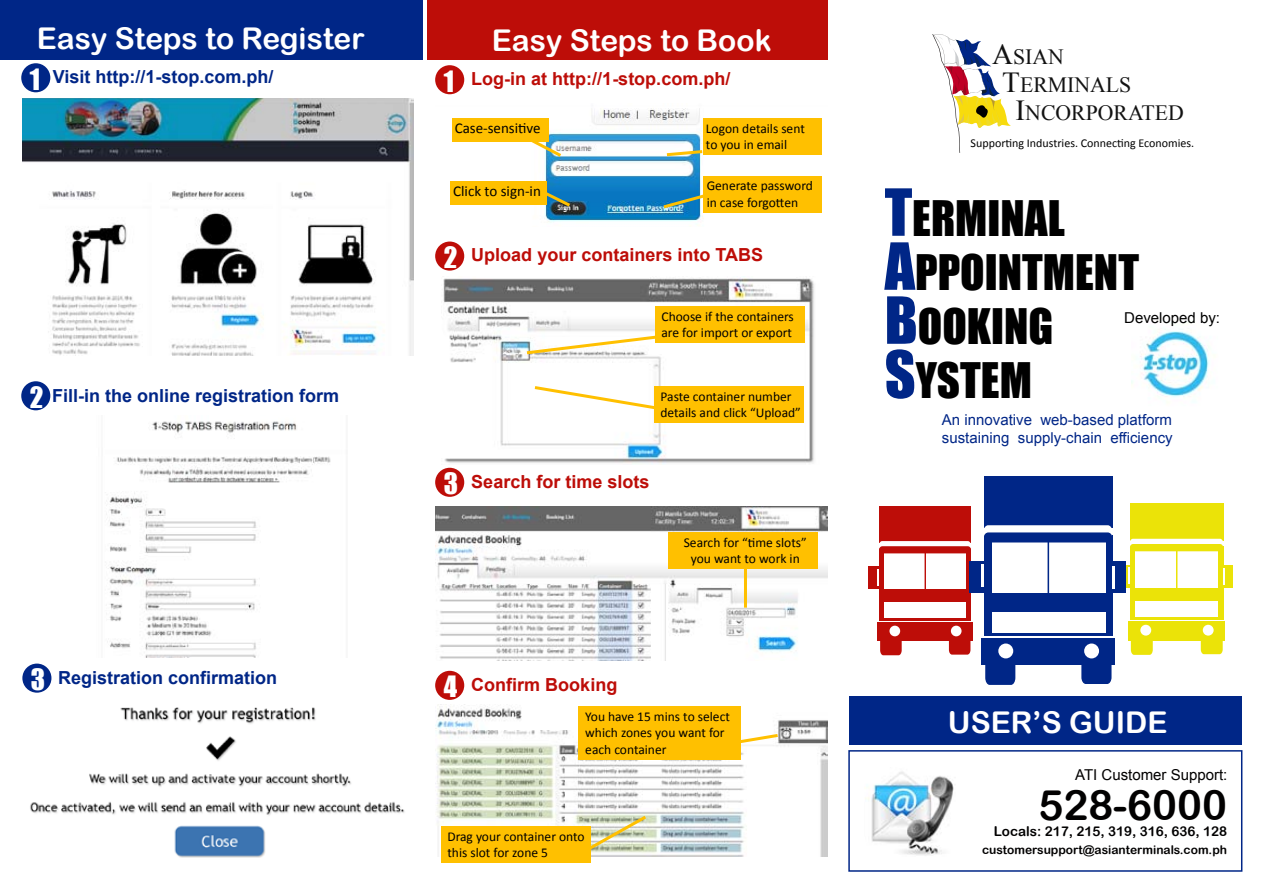
<style>
.page{position:relative;width:1263px;height:893px;background:#fff}
.page>*{position:absolute;margin:0;border:0;box-sizing:border-box;transform-origin:0 0}
.t1{font:45px/54px "Impact";color:#000}
.t2{font:42px "Arial Rounded MT Bold";color:#020101}
.t3{font:30px "Arial Rounded MT Bold";color:#fff}
.t4{font:27px "Impact";color:#feffff}
.t5{font:27px "Impact";color:#fff}
.t6{font:21.75px "Times New Roman";color:#121212}
.t7{font:700 18px "Arial";color:#bd0d08}
.t8{font:700 18px "Arial";color:#002687}
.t9{font:15px/18px "Arial";color:#002687}
.t10{font:15px "Calibri";color:#000}
.t11{font:15px "Arial";color:#020101}
.t12{font:15px "Arial";color:#000}
.t13{font:13.5px/16.2px "Calibri";color:#000}
.t14{font:13.5px "Arial Rounded MT Bold";color:#020101}
.t15{font:12px "Calibri";color:#000}
.t16{font:12px "Arial Rounded MT Bold";color:#020101}
.s1{font-size:28.95px}
.s2{font-size:60px;color:#002687}
.s3{font-family:"Impact";font-weight:400;font-size:27px;color:#fff}
</style>
<div class="page">
<img style="left:450px;top:108px;width:372px;height:114px">
<div style="left:452px;top:118px;width:96px;height:23px;background:#ffc000"></div>
<div style="left:450px;top:181px;width:97px;height:23px;background:#ffc000"></div>
<div style="left:703px;top:119px;width:118px;height:36px;background:#ffc000"></div>
<div style="left:704px;top:176px;width:118px;height:37px;background:#ffc000"></div>
<svg style="left:528px;top:136px;width:36px;height:23px"></svg>
<svg style="left:541px;top:189px;width:32px;height:20px"></svg>
<svg style="left:664px;top:148px;width:41px;height:10px"></svg>
<svg style="left:660px;top:192px;width:44px;height:19px"></svg>
<img style="left:23px;top:98px;width:391px;height:258px">
<div style="left:1130px;top:546px;width:93px;height:73px;background:#ebe308"></div>
<div style="left:1130px;top:503px;width:93px;height:38px;background:#ebe308"></div>
<div style="left:1128px;top:621px;width:97px;height:19px;background:#ebe308"></div>
<svg style="left:1131px;top:640px;width:22px;height:15px"></svg>
<svg style="left:1201px;top:640px;width:22px;height:14px"></svg>
<div style="left:1135px;top:601px;width:83px;height:16px;background:#fff"></div>
<div style="left:1135px;top:551px;width:83px;height:37px;background:#fff"></div>
<svg style="left:1130px;top:539px;width:93px;height:2px"></svg>
<div style="left:1222px;top:565px;width:11px;height:23px;background:#ebe308"></div>
<div style="left:1119px;top:565px;width:11px;height:23px;background:#ebe308"></div>
<svg style="left:1128px;top:567px;width:2px;height:17px"></svg>
<svg style="left:1223px;top:568px;width:2px;height:17px"></svg>
<div style="left:1130px;top:544px;width:93px;height:7px;background:#ebe308;border-radius:3px"></div>
<div style="left:1140px;top:625px;width:11px;height:11px;background:#fff;border-radius:50%"></div>
<div style="left:1203px;top:625px;width:10px;height:11px;background:#fff;border-radius:50%"></div>
<hr style="left:1176px;top:550px;width:1px;height:41px;background:#ebe308">
<img style="left:1132px;top:331px;width:78px;height:67px">
<svg style="left:932px;top:34px;width:79px;height:119px"></svg>
<div style="left:879px;top:548px;width:92px;height:72px;background:#bd0d08"></div>
<div style="left:879px;top:506px;width:92px;height:37px;background:#bd0d08"></div>
<div style="left:877px;top:622px;width:96px;height:19px;background:#bd0d08"></div>
<svg style="left:880px;top:636px;width:22px;height:19px"></svg>
<svg style="left:949px;top:641px;width:21px;height:14px"></svg>
<div style="left:885px;top:603px;width:81px;height:15px;background:#fff"></div>
<div style="left:885px;top:553px;width:81px;height:36px;background:#fff"></div>
<svg style="left:879px;top:541px;width:92px;height:2px"></svg>
<div style="left:868px;top:567px;width:11px;height:22px;background:#bd0d08"></div>
<svg style="left:877px;top:569px;width:2px;height:16px"></svg>
<div style="left:879px;top:546px;width:92px;height:7px;background:#bd0d08;border-radius:3px"></div>
<div style="left:889px;top:626px;width:11px;height:10px;background:#fff;border-radius:50%"></div>
<div style="left:951px;top:626px;width:10px;height:10px;background:#fff;border-radius:50%"></div>
<hr style="left:924px;top:552px;width:2px;height:41px;background:#bd0d08">
<div style="left:849px;top:697px;width:393px;height:48px;background:#002687"></div>
<div style="left:428px;top:0;width:400px;height:60px;background:#bd0d08"></div>
<div style="left:0;top:0;width:423px;height:60px;background:#002687"></div>
<img style="left:106px;top:421px;width:225px;height:237px">
<img style="left:30px;top:707px;width:375px;height:151px">
<div style="left:21px;top:63px;width:29px;height:29px;background:#002687;border-radius:50%"></div>
<div style="left:21px;top:381px;width:29px;height:29px;background:#002687;border-radius:50%"></div>
<div style="left:22px;top:664px;width:29px;height:29px;background:#002687;border-radius:50%"></div>
<div style="left:435px;top:65px;width:29px;height:29px;background:#bd0d08;border-radius:50%"></div>
<div style="left:435px;top:242px;width:29px;height:29px;background:#bd0d08;border-radius:50%"></div>
<div style="left:435px;top:468px;width:29px;height:29px;background:#bd0d08;border-radius:50%"></div>
<div style="left:848px;top:750px;width:394px;height:122px;border:2px solid #002687"></div>
<img style="left:867px;top:771px;width:87px;height:85px">
<div style="left:984px;top:535px;width:128px;height:101px;background:#002687"></div>
<div style="left:984px;top:476px;width:128px;height:52px;background:#002687"></div>
<div style="left:981px;top:639px;width:133px;height:26px;background:#002687"></div>
<svg style="left:985px;top:658px;width:30px;height:27px"></svg>
<svg style="left:1081px;top:665px;width:30px;height:19px"></svg>
<div style="left:992px;top:612px;width:113px;height:21px;background:#fff"></div>
<div style="left:992px;top:542px;width:113px;height:51px;background:#fff"></div>
<svg style="left:984px;top:525px;width:128px;height:3px"></svg>
<div style="left:1111px;top:561px;width:15px;height:31px;background:#002687"></div>
<div style="left:969px;top:561px;width:15px;height:31px;background:#002687"></div>
<hr style="left:981px;top:564px;width:3px;height:23px;background:#fff">
<hr style="left:1112px;top:566px;width:2px;height:22px;background:#fff">
<div style="left:984px;top:532px;width:128px;height:10px;background:#002687;border-radius:4px"></div>
<div style="left:998px;top:643px;width:15px;height:15px;background:#fff;border-radius:50%"></div>
<div style="left:1084px;top:643px;width:15px;height:15px;background:#fff;border-radius:50%"></div>
<hr style="left:1047px;top:540px;width:2px;height:57px;background:#002687">
<img style="left:443px;top:278px;width:371px;height:187px">
<div style="left:655px;top:307px;width:150px;height:36px;background:#ffc000"></div>
<svg style="left:524px;top:331px;width:155px;height:25px"></svg>
<div style="left:654px;top:386px;width:150px;height:36px;background:#ffc000"></div>
<svg style="left:531px;top:384px;width:129px;height:27px"></svg>
<img style="left:435px;top:506px;width:392px;height:154px">
<div style="left:668px;top:533px;width:150px;height:36px;background:#ffc000"></div>
<hr style="left:744px;top:568px;width:3px;height:40px;background:#ffc000">
<img style="left:435px;top:705px;width:392px;height:151px">
<div style="left:441px;top:827px;width:150px;height:36px;background:#ffc000"></div>
<svg style="left:584px;top:813px;width:65px;height:40px"></svg>
<div style="left:579px;top:707px;width:162px;height:53px;background:#ffc000"></div>
<svg style="left:741px;top:732px;width:40px;height:15px"></svg>
<div style="left:435px;top:671px;width:29px;height:29px;background:#bd0d08;border-radius:50%"></div>
<h3 class="t3" style="left:37px;top:21px;width:329px">Easy Steps to Register</h3>
<h3 class="t8" style="left:53px;top:64px;width:222px">Visit http://1-stop.com.ph/</h3>
<h3 class="t4" style="left:30px;top:58px;width:12px">1</h3>
<h3 class="t5" style="left:444px;top:60px;width:12px">1</h3>
<h3 class="t3" style="left:492px;top:22px;width:281px">Easy Steps to Book</h3>
<h3 class="t7" style="left:471px;top:67px;width:261px">Log-in at http://1-stop.com.ph/</h3>
<h3 class="t6" style="left:992px;top:42px;width:73px"><span class="s1">A</span>SIAN</h3>
<h3 class="t6" style="left:1002px;top:70px;width:130px"><span class="s1">T</span>ERMINALS</h3>
<h3 class="t6" style="left:1015px;top:98px;width:170px"><span class="s1">I</span>NCORPORATED</h3>
<h3 class="t5" style="left:30px;top:376px;width:15px">2</h3>
<h3 class="t8" style="left:52px;top:383px;width:289px">Fill-in the online registration form</h3>
<p class="t10" style="left:455px;top:119px;width:88px">Case-sensitive</p>
<p class="t13" style="left:706px;top:120px;width:100px">Logon details sent to you in email</p>
<p class="t13" style="left:707px;top:178px;width:108px">Generate password in case forgotten</p>
<h1 class="t1" style="left:885px;top:190px;width:256px"><span class="s2">T</span>ERMINAL<br><span class="s2">A</span>PPOINTMENT<br><span class="s2">B</span>OOKING<br><span class="s2">S</span>YSTEM</h1>
<p class="t15" style="left:970px;top:136px;width:225px">Supporting Industries. Connecting Economies.</p>
<p class="t10" style="left:453px;top:182px;width:89px">Click to sign-in</p>
<h3 class="t7" style="left:444px;top:243px;width:321px"><span class="s3">2</span> Upload your containers into TABS</h3>
<p class="t13" style="left:661px;top:308px;width:134px">Choose if the containers are for import or export</p>
<p class="t12" style="left:1124px;top:307px;width:97px">Developed by:</p>
<p class="t13" style="left:660px;top:388px;width:142px">Paste container number details and click “Upload”</p>
<p class="t9" style="left:942px;top:411px;width:232px">An innovative web-based platform sustaining supply-chain efficiency</p>
<h3 class="t7" style="left:444px;top:469px;width:207px"><span class="s3">3</span> Search for time slots</h3>
<p class="t13" style="left:684px;top:534px;width:125px;text-align:center">Search for “time slots” you want to work in</p>
<h3 class="t4" style="left:31px;top:659px;width:16px">3</h3>
<h3 class="t8" style="left:58px;top:665px;width:221px">Registration confirmation</h3>
<h3 class="t7" style="left:444px;top:672px;width:175px"><span class="s3">4</span> Confirm Booking</h3>
<p class="t13" style="left:585px;top:709px;width:146px">You have 15 mins to select which zones you want for each container</p>
<h3 class="t3" style="left:948px;top:705px;width:221px">USER’S GUIDE</h3>
<p class="t13" style="left:447px;top:829px;width:139px">Drag your container onto this slot for zone 5</p>
<p class="t11" style="left:1075px;top:764px;width:154px">ATI Customer Support:</p>
<h2 class="t2" style="left:1038px;top:780px;width:190px">528-6000</h2>
<p class="t14" style="left:994px;top:823px;width:235px">Locals: 217, 215, 319, 316, 636, 128</p>
<p class="t16" style="left:982px;top:843px;width:247px">customersupport@asianterminals.com.ph</p>
</div>
